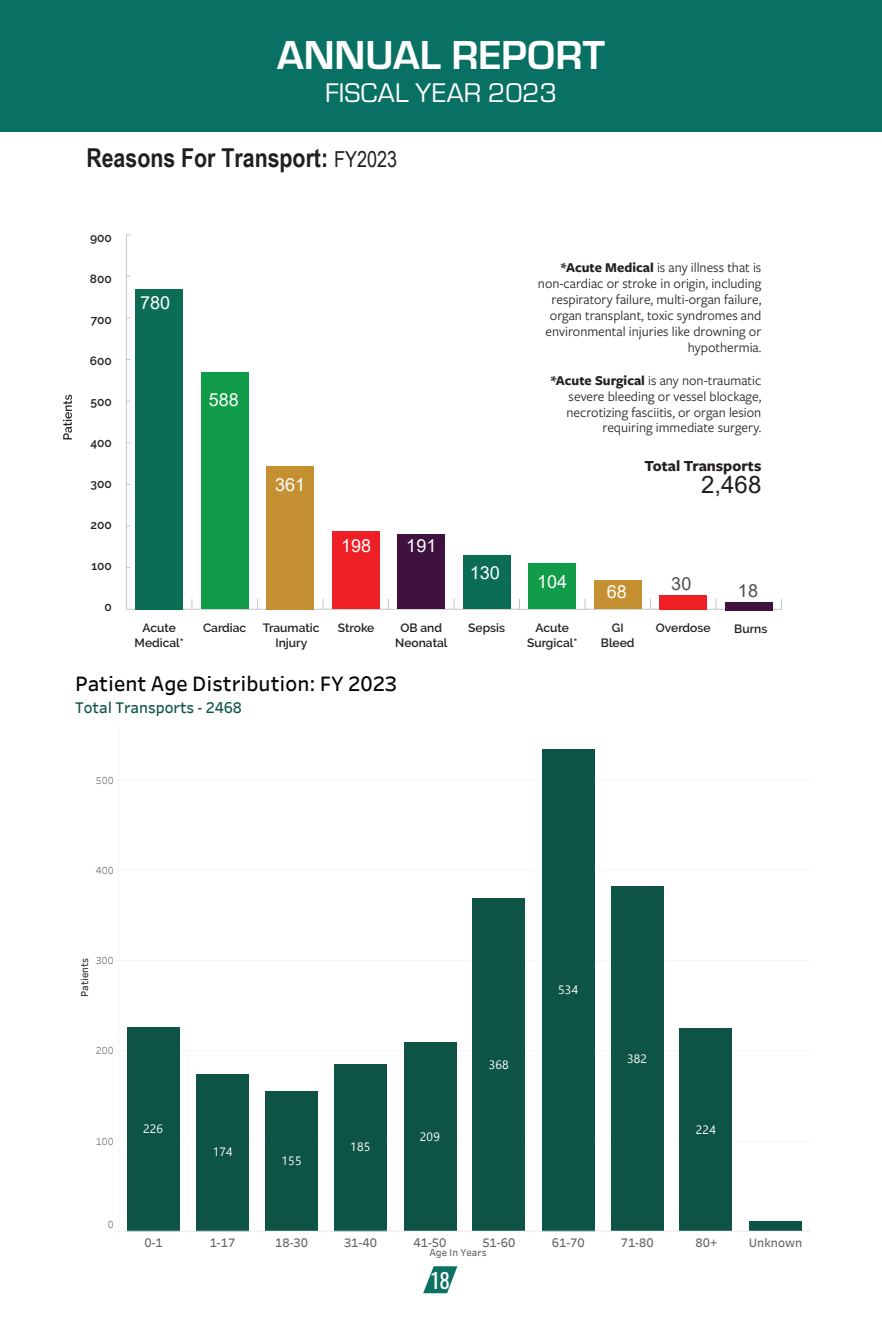
<style>
.page{position:relative;width:882px;height:1323px;background:#fff}
.page>*{position:absolute;margin:0;border:0;box-sizing:border-box;transform-origin:0 0}
.t1{font:700 42px "Eurostile";color:#fff}
.t2{font:28px "Eurostile";color:#fff}
.t3{font:700 26.07px "Arial Narrow";color:#1f1f1d}
.t4{font:23.97px "Arial";color:#1f1f1d}
.t5{font:21px "Oswald";color:#fff}
.t6{font:20.47px "Tableau Book 0 75";color:#040503}
.t7{font:18.03px "Arial";color:#fff}
.t8{font:18.03px "Arial";color:#514d4d}
.t9{font:700 15.92px "Freight Sans Pro";color:#231f20}
.t10{font:15.05px "Tableau Book 0 75";color:#0d5446}
.t11{font:14px/16.1px "Freight Sans Pro";color:#231f20;text-align:right}
.t12{font:600 12.08px/14.3px "Raleway";color:#231f20;text-align:center}
.t13{font:12.08px "Tableau Book 0 75";color:#666}
.t14{font:12.08px "Segoe UI Historic 0 75";letter-spacing:.02em;color:#fff}
.t15{font:9.8px "Tableau Book 0 50";color:#666}
.t16{font:9.8px "Tableau Book 0 75";color:#666}
.t17{font:9.8px "Tableau Medium 0 50";color:#313232}
.s1{font-weight:400;font-size:22.05px}
.s2{font-weight:700}
</style>
<div class="page">
<hr style="left:126px;top:609px;width:656px;height:1px;background:#c4c5c7">
<div style="left:201px;top:372px;width:47px;height:237px;background:#109c49"></div>
<div style="left:267px;top:466px;width:47px;height:144px;background:#c59032"></div>
<div style="left:332px;top:531px;width:47px;height:78px;background:#ee2026"></div>
<div style="left:398px;top:534px;width:47px;height:75px;background:#3e113e"></div>
<div style="left:463px;top:555px;width:47px;height:54px;background:#0c6d55"></div>
<div style="left:529px;top:564px;width:47px;height:45px;background:#109c49"></div>
<div style="left:594px;top:581px;width:47px;height:28px;background:#c59032"></div>
<div style="left:660px;top:595px;width:47px;height:14px;background:#ee2026"></div>
<div style="left:725px;top:602px;width:47px;height:8px;background:#3e113e"></div>
<hr style="left:126px;top:235px;width:1px;height:374px;background:#c4c5c7">
<div style="left:135px;top:289px;width:47px;height:320px;background:#0c6d55"></div>
<svg style="left:63px;top:395px;width:9px;height:44px"></svg>
<hr style="left:119px;top:1141px;width:691px;height:1px;background:#f4f5f6">
<hr style="left:119px;top:1050px;width:691px;height:1px;background:#f4f5f6">
<hr style="left:119px;top:960px;width:691px;height:1px;background:#f4f5f6">
<hr style="left:119px;top:870px;width:691px;height:1px;background:#f4f5f6">
<hr style="left:119px;top:780px;width:691px;height:1px;background:#f4f5f6">
<div style="left:749px;top:1221px;width:53px;height:10px;background:#0d5446"></div>
<div style="left:680px;top:1029px;width:52px;height:202px;background:#0d5446"></div>
<div style="left:611px;top:887px;width:52px;height:344px;background:#0d5446"></div>
<div style="left:542px;top:749px;width:52px;height:482px;background:#0d5446"></div>
<div style="left:473px;top:899px;width:52px;height:332px;background:#0d5446"></div>
<div style="left:404px;top:1042px;width:52px;height:189px;background:#0d5446"></div>
<div style="left:334px;top:1064px;width:53px;height:167px;background:#0d5446"></div>
<div style="left:266px;top:1091px;width:52px;height:140px;background:#0d5446"></div>
<div style="left:197px;top:1074px;width:52px;height:157px;background:#0d5446"></div>
<div style="left:127px;top:1027px;width:52px;height:204px;background:#0d5446"></div>
<hr style="left:119px;top:1231px;width:691px;height:1px;background:#f6f8f8">
<hr style="left:119px;top:725px;width:1px;height:506px;background:#f6f8f8">
<div style="left:0;top:0;width:882px;height:131px;background:#097164"></div>
<svg style="left:423px;top:1266px;width:34px;height:27px"></svg>
<h1 class="t1" style="left:277px;top:25px;width:329px">ANNUAL REPORT</h1>
<h2 class="t2" style="left:325px;top:74px;width:233px">FISCAL YEAR 2023</h2>
<h3 class="t3" style="left:86px;top:142px;width:312px">Reasons For Transport: <span class="s1">FY2023</span></h3>
<p class="t12" style="left:90px;top:230px;width:23px">900</p>
<p class="t12" style="left:90px;top:271px;width:23px">800</p>
<p class="t12" style="left:91px;top:312px;width:23px">700</p>
<p class="t12" style="left:90px;top:353px;width:24px">600</p>
<p class="t12" style="left:90px;top:394px;width:23px">500</p>
<p class="t12" style="left:90px;top:435px;width:23px">400</p>
<p class="t12" style="left:91px;top:477px;width:23px">300</p>
<p class="t12" style="left:91px;top:518px;width:23px">200</p>
<p class="t12" style="left:91px;top:559px;width:22px">100</p>
<p class="t12" style="left:104px;top:600px;width:9px">0</p>
<p class="t7" style="left:140px;top:293px;width:32px">780</p>
<p class="t7" style="left:209px;top:389px;width:32px">588</p>
<p class="t7" style="left:275px;top:474px;width:32px">361</p>
<p class="t7" style="left:341px;top:536px;width:32px">198</p>
<p class="t7" style="left:406px;top:536px;width:32px">191</p>
<p class="t11" style="left:538px;top:259px;width:225px"><span class="s2">*Acute Medical</span> is any illness that is non-cardiac or stroke in origin, including respiratory failure, multi-organ failure, organ transplant, toxic syndromes and environmental injuries like drowning or hypothermia.</p>
<p class="t11" style="left:566px;top:371px;width:196px;text-align:justify;text-indent:-16px"><span class="s2">*Acute Surgical</span> is any non-traumatic severe bleeding or vessel blockage, necrotizing fasciitis, or organ lesion</p>
<p class="t7" style="left:537px;top:572px;width:32px">104</p>
<p class="t11" style="left:603px;top:419px;width:160px">requiring immediate surgery.</p>
<p class="t9" style="left:645px;top:455px;width:118px">Total Transports</p>
<h3 class="t4" style="left:701px;top:471px;width:62px">2,468</h3>
<p class="t7" style="left:607px;top:582px;width:22px">68</p>
<p class="t8" style="left:671px;top:573px;width:22px">30</p>
<p class="t8" style="left:738px;top:580px;width:22px">18</p>
<p class="t12" style="left:135px;top:621px;width:51px">Acute<br>Medical*</p>
<p class="t12" style="left:203px;top:621px;width:45px">Cardiac</p>
<p class="t12" style="left:263px;top:621px;width:58px">Traumatic<br>Injury</p>
<p class="t12" style="left:338px;top:621px;width:38px">Stroke</p>
<p class="t12" style="left:395px;top:621px;width:54px">OB and<br>Neonatal</p>
<p class="t12" style="left:468px;top:621px;width:38px">Sepsis</p>
<p class="t12" style="left:527px;top:621px;width:52px">Acute<br>Surgical*</p>
<p class="t12" style="left:601px;top:621px;width:35px">GI<br>Bleed</p>
<p class="t12" style="left:656px;top:621px;width:56px">Overdose</p>
<p class="t12" style="left:734px;top:621px;width:35px">Burns</p>
<h3 class="t6" style="left:75px;top:668px;width:324px">Patient Age Distribution: FY 2023</h3>
<p class="t10" style="left:75px;top:697px;width:168px">Total Transports - 2468</p>
<p class="t15" style="left:96px;top:773px;width:19px">500</p>
<p class="t15" style="left:96px;top:863px;width:19px">400</p>
<p class="t17" style="left:77px;top:997px;width:41px;rotate:-90deg">Patients</p>
<p class="t15" style="left:96px;top:954px;width:19px">300</p>
<p class="t15" style="left:96px;top:1044px;width:19px">200</p>
<p class="t15" style="left:96px;top:1134px;width:19px">100</p>
<p class="t15" style="left:108px;top:1218px;width:7px">0</p>
<p class="t14" style="left:143px;top:1120px;width:22px">226</p>
<p class="t14" style="left:213px;top:1143px;width:22px">174</p>
<p class="t14" style="left:282px;top:1152px;width:22px">155</p>
<p class="t14" style="left:350px;top:1138px;width:22px">185</p>
<p class="t14" style="left:420px;top:1128px;width:22px">209</p>
<p class="t14" style="left:489px;top:1056px;width:22px">368</p>
<p class="t14" style="left:558px;top:981px;width:22px">534</p>
<p class="t14" style="left:627px;top:1050px;width:22px">382</p>
<p class="t14" style="left:696px;top:1121px;width:22px">224</p>
<p class="t13" style="left:145px;top:1234px;width:20px">0-1</p>
<p class="t13" style="left:210px;top:1234px;width:27px">1-17</p>
<p class="t13" style="left:275px;top:1234px;width:34px">18-30</p>
<p class="t13" style="left:344px;top:1234px;width:34px">31-40</p>
<p class="t13" style="left:414px;top:1234px;width:34px">41-50</p>
<p class="t13" style="left:482px;top:1234px;width:34px">51-60</p>
<p class="t13" style="left:552px;top:1234px;width:34px">61-70</p>
<p class="t13" style="left:621px;top:1234px;width:34px">71-80</p>
<p class="t13" style="left:696px;top:1234px;width:23px">80+</p>
<p class="t13" style="left:749px;top:1234px;width:55px">Unknown</p>
<p class="t16" style="left:429px;top:1246px;width:59px">Age In Years</p>
<h3 class="t5" style="left:431px;top:1262px;width:20px">18</h3>
</div>
